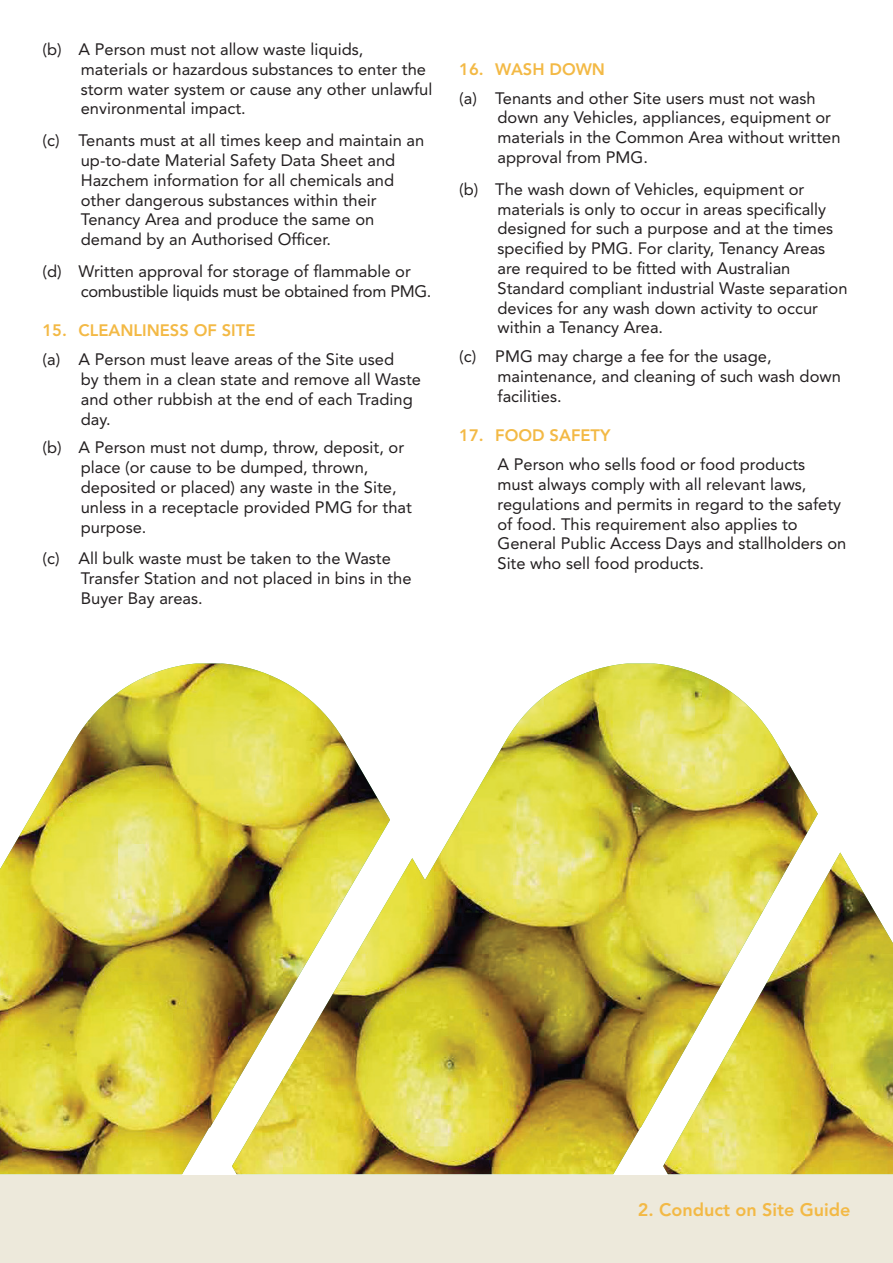
<style>
.page{position:relative;width:893px;height:1263px;background:#fff}
.page>*{position:absolute;margin:0;border:0;box-sizing:border-box;transform-origin:0 0}
.t1{font:800 18px "Avenir LT Std";color:#f3b945}
.t2{font:16.5px/19.8px "Avenir LT Std";color:#231f20}
.t3{font:800 16.5px "Avenir LT Std";color:#f3b945}
.t4{font:16.5px "Avenir LT Std";letter-spacing:-.02em;color:#231f20}
</style>
<div class="page">
<div style="left:0;top:1175px;width:893px;height:88px;background:#ede9db"></div>
<img style="left:0;top:663px;width:893px;height:511px">
<p class="t2" style="left:43px;top:40px;width:322px">(b) A Person must not allow waste liquids,</p>
<p class="t2" style="left:81px;top:59px;width:353px">materials or hazardous substances to enter the storm water system or cause any other unlawful environmental impact.</p>
<p class="t2" style="left:43px;top:131px;width:383px">(c) Tenants must at all times keep and maintain an</p>
<p class="t2" style="left:81px;top:151px;width:316px">up-to-date Material Safety Data Sheet and Hazchem information for all chemicals and other dangerous substances within their Tenancy Area and produce the same on demand by an Authorised Officer.</p>
<p class="t2" style="left:43px;top:262px;width:370px">(d) Written approval for storage of flammable or</p>
<p class="t4" style="left:81px;top:281px;width:352px">combustible liquids must be obtained from PMG.</p>
<p class="t3" style="left:43px;top:321px;width:214px">15. CLEANLINESS OF SITE</p>
<p class="t2" style="left:43px;top:350px;width:353px">(a) A Person must leave areas of the Site used</p>
<p class="t2" style="left:81px;top:370px;width:342px">by them in a clean state and remove all Waste and other rubbish at the end of each Trading day.</p>
<p class="t2" style="left:43px;top:438px;width:363px">(b) A Person must not dump, throw, deposit, or</p>
<p class="t2" style="left:81px;top:458px;width:333px">place (or cause to be dumped, thrown, deposited or placed) any waste in the Site, unless in a receptacle provided PMG for that purpose.</p>
<p class="t2" style="left:43px;top:549px;width:350px">(c) All bulk waste must be taken to the Waste</p>
<p class="t2" style="left:81px;top:569px;width:332px">Transfer Station and not placed in bins in the<br>Buyer Bay areas.</p>
<p class="t3" style="left:459px;top:59px;width:147px">16. WASH DOWN</p>
<p class="t2" style="left:459px;top:88px;width:358px">(a) Tenants and other Site users must not wash</p>
<p class="t2" style="left:497px;top:108px;width:345px">down any Vehicles, appliances, equipment or materials in the Common Area without written approval from PMG.</p>
<p class="t2" style="left:459px;top:179px;width:347px">(b) The wash down of Vehicles, equipment or</p>
<p class="t2" style="left:497px;top:199px;width:351px">materials is only to occur in areas specifically designed for such a purpose and at the times specified by PMG. For clarity, Tenancy Areas are required to be fitted with Australian Standard compliant industrial Waste separation devices for any wash down activity to occur within a Tenancy Area.</p>
<p class="t2" style="left:459px;top:347px;width:314px">(c) PMG may charge a fee for the usage,</p>
<p class="t2" style="left:497px;top:367px;width:345px">maintenance, and cleaning of such wash down facilities.</p>
<p class="t3" style="left:459px;top:426px;width:153px">17. FOOD SAFETY</p>
<p class="t2" style="left:497px;top:455px;width:350px">A Person who sells food or food products<br>must always comply with all relevant laws, regulations and permits in regard to the safety of food. This requirement also applies to General Public Access Days and stallholders on Site who sell food products.</p>
<p class="t1" style="left:638px;top:1199px;width:214px">2. Conduct on Site Guide</p>
</div>
